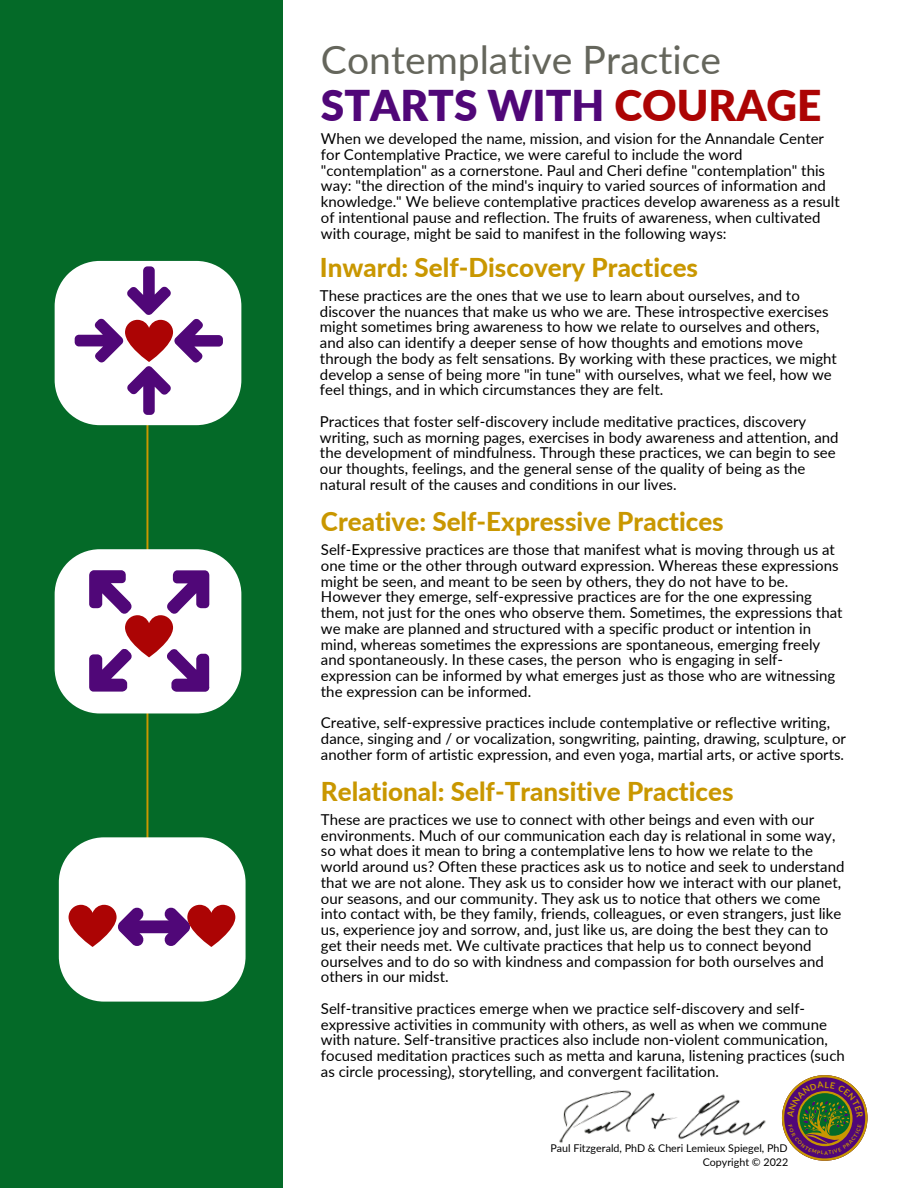
<style>
.page{position:relative;width:918px;height:1188px;background:#fff}
.page>*{position:absolute;margin:0;border:0;box-sizing:border-box;transform-origin:0 0}
.t1{font:900 42.45px "Lato";color:#500778}
.t2{font:39.15px "Lato";color:#65665c}
.t3{font:800 25.95px "Lato";color:#c99700}
.t4{font:15px/15.8px "Lato";color:#000}
.t5{font:10.65px/14.2px "Lato";color:#000;text-align:right}
.s1{color:#ac0404}
</style>
<div class="page">
<div style="left:0;top:0;width:283px;height:1188px;background:#046a28"></div>
<hr style="left:146px;top:425px;width:3px;height:423px;background:#c99700">
<svg style="left:59px;top:837px;width:187px;height:165px;background:#ded1d3"></svg>
<img style="left:559px;top:1090px;width:223px;height:53px">
<svg style="left:55px;top:261px;width:186px;height:164px;background:#d7ccd6"></svg>
<svg style="left:55px;top:549px;width:186px;height:164px;background:#d1c3d2"></svg>
<svg style="left:782px;top:1075px;width:85px;height:86px"></svg>
<h2 class="t2" style="left:321px;top:35px;width:402px">Contemplative Practice</h2>
<h1 class="t1" style="left:321px;top:79px;width:502px">STARTS WITH <span class="s1">COURAGE</span></h1>
<p class="t4" style="left:321px;top:130px;width:520px">When we developed the name, mission, and vision for the Annandale Center for Contemplative Practice, we were careful to include the word "contemplation" as a cornerstone. Paul and Cheri define "contemplation" this way: "the direction of the mind's inquiry to varied sources of information and knowledge." We believe contemplative practices develop awareness as a result of intentional pause and reflection. The fruits of awareness, when cultivated with courage, might be said to manifest in the following ways:</p>
<h3 class="t3" style="left:320px;top:251px;width:380px">Inward: Self-Discovery Practices</h3>
<p class="t4" style="left:320px;top:287px;width:518px">These practices are the ones that we use to learn about ourselves, and to discover the nuances that make us who we are. These introspective exercises might sometimes bring awareness to how we relate to ourselves and others, and also can identify a deeper sense of how thoughts and emotions move through the body as felt sensations. By working with these practices, we might develop a sense of being more "in tune" with ourselves, what we feel, how we feel things, and in which circumstances they are felt.</p>
<p class="t4" style="left:320px;top:413px;width:520px">Practices that foster self-discovery include meditative practices, discovery writing, such as morning pages, exercises in body awareness and attention, and the development of mindfulness. Through these practices, we can begin to see our thoughts, feelings, and the general sense of the quality of being as the natural result of the causes and conditions in our lives.</p>
<h3 class="t3" style="left:321px;top:506px;width:404px">Creative: Self-Expressive Practices</h3>
<p class="t4" style="left:321px;top:541px;width:523px">Self-Expressive practices are those that manifest what is moving through us at one time or the other through outward expression. Whereas these expressions might be seen, and meant to be seen by others, they do not have to be.<br>However they emerge, self-expressive practices are for the one expressing them, not just for the ones who observe them. Sometimes, the expressions that we make are planned and structured with a specific product or intention in mind, whereas sometimes the expressions are spontaneous, emerging freely and spontaneously. In these cases, the person who is engaging in self&shy;expression can be informed by what emerges just as those who are witnessing the expression can be informed.</p>
<p class="t4" style="left:321px;top:715px;width:527px">Creative, self-expressive practices include contemplative or reflective writing, dance, singing and / or vocalization, songwriting, painting, drawing, sculpture, or another form of artistic expression, and even yoga, martial arts, or active sports.</p>
<h3 class="t3" style="left:321px;top:775px;width:414px">Relational: Self-Transitive Practices</h3>
<p class="t4" style="left:321px;top:811px;width:525px">These are practices we use to connect with other beings and even with our environments. Much of our communication each day is relational in some way, so what does it mean to bring a contemplative lens to how we relate to the world around us? Often these practices ask us to notice and seek to understand that we are not alone. They ask us to consider how we interact with our planet, our seasons, and our community. They ask us to notice that others we come into contact with, be they family, friends, colleagues, or even strangers, just like us, experience joy and sorrow, and, just like us, are doing the best they can to get their needs met. We cultivate practices that help us to connect beyond ourselves and to do so with kindness and compassion for both ourselves and others in our midst.</p>
<p class="t4" style="left:321px;top:1000px;width:525px">Self-transitive practices emerge when we practice self-discovery and self&shy;expressive activities in community with others, as well as when we commune with nature. Self-transitive practices also include non-violent communication, focused meditation practices such as metta and karuna, listening practices (such as circle processing), storytelling, and convergent facilitation.</p>
<p class="t5" style="left:550px;top:1141px;width:239px">Paul Fitzgerald, PhD &amp; Cheri Lemieux Spiegel, PhD<br>Copyright © 2022</p>
</div>
